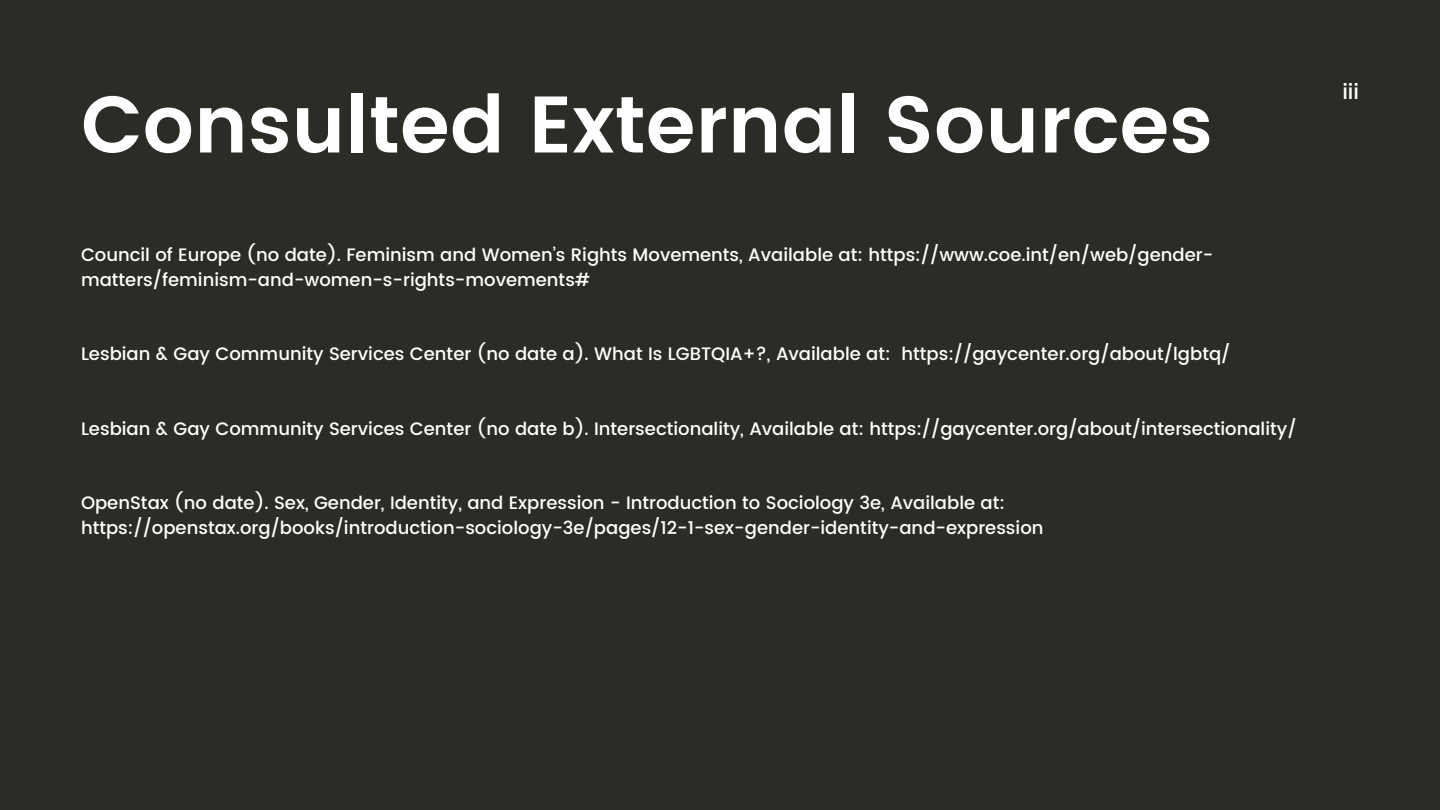
<style>
.page{position:relative;width:1440px;height:810px;background:#2a2d25}
.page>*{position:absolute;margin:0;border:0;box-sizing:border-box;transform-origin:0 0}
.t1{font:600 80px "Poppins";color:#fff}
.t2{font:500 21px "Poppins";color:#fff}
.t3{font:500 18px/24.8px "Poppins";color:#fff}
</style>
<div class="page">
<p class="t1" style="left:81px;top:78px;width:1133px">Consulted External Sources</p>
<p class="t3" style="left:81px;top:243px;width:1134px">Council of Europe (no date). Feminism and Women’s Rights Movements, Available at: https://www.coe.int/en/web/gender&shy;matters/feminism-and-women-s-rights-movements#</p>
<p class="t3" style="left:81px;top:342px;width:1151px">Lesbian &amp; Gay Community Services Center (no date a). What Is LGBTQIA+?, Available at: https://gaycenter.org/about/lgbtq/</p>
<p class="t3" style="left:81px;top:416px;width:1217px">Lesbian &amp; Gay Community Services Center (no date b). Intersectionality, Available at: https://gaycenter.org/about/intersectionality/</p>
<p class="t3" style="left:81px;top:490px;width:964px">OpenStax (no date). Sex, Gender, Identity, and Expression - Introduction to Sociology 3e, Available at: https://openstax.org/books/introduction-sociology-3e/pages/12-1-sex-gender-identity-and-expression</p>
<p class="t2" style="left:1342px;top:80px;width:18px">iii</p>
</div>
